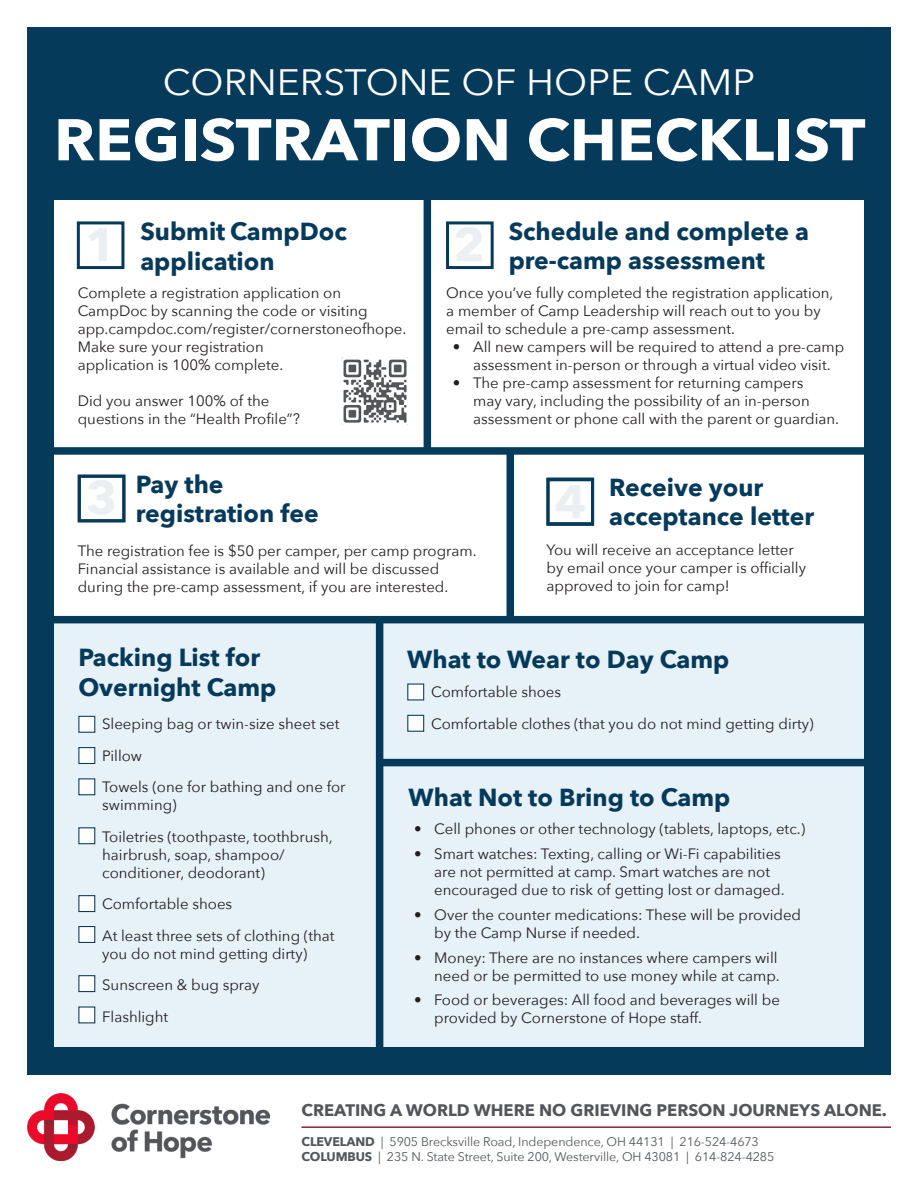
<style>
.page{position:relative;width:918px;height:1188px;background:#fff}
.page>*{position:absolute;margin:0;border:0;box-sizing:border-box;transform-origin:0 0}
.t1{font:700 58.2px "Avenir Next";color:#fff;scale:1.06 1}
.t2{font:36.6px "Avenir Next";color:#fff;scale:1.06 1}
.t3{font:700 24.6px/29.5px "Avenir Next";color:#063a5a}
.t4{font:700 16.65px "Avenir Next";color:#535659}
.t5{font:15px/18px "Avenir Next";color:#231f20}
.t6{font:12.45px "Avenir Next";letter-spacing:-.01em;color:#535659}
.s1{font-weight:700}
</style>
<div class="page">
<div style="left:27px;top:27px;width:864px;height:1048px;background:#063a5a"></div>
<div style="left:54px;top:200px;width:810px;height:847px;background:#fff"></div>
<div style="left:54px;top:623px;width:810px;height:424px;background:#e6f1f8"></div>
<div style="left:44px;top:447px;width:833px;height:8px;background:#063a5a"></div>
<div style="left:424px;top:189px;width:7px;height:265px;background:#063a5a"></div>
<div style="left:507px;top:449px;width:7px;height:171px;background:#063a5a"></div>
<div style="left:38px;top:616px;width:833px;height:7px;background:#063a5a"></div>
<div style="left:77px;top:221px;width:47px;height:48px;border:3px solid #063a5a"></div>
<div style="left:446px;top:221px;width:48px;height:48px;border:3px solid #063a5a"></div>
<div style="left:78px;top:475px;width:47px;height:47px;border:3px solid #063a5a"></div>
<div style="left:546px;top:478px;width:48px;height:48px;border:3px solid #063a5a"></div>
<div style="left:380px;top:759px;width:484px;height:7px;background:#063a5a"></div>
<img style="left:27px;top:1093px;width:243px;height:68px">
<hr style="left:301px;top:1126px;width:590px;height:2px;background:#862333">
<div style="left:78px;top:716px;width:17px;height:17px;background:#fff;border:1px solid #063a5a"></div>
<div style="left:78px;top:747px;width:17px;height:17px;background:#fff;border:1px solid #063a5a"></div>
<div style="left:78px;top:778px;width:17px;height:17px;background:#fff;border:1px solid #063a5a"></div>
<div style="left:376px;top:620px;width:7px;height:429px;background:#063a5a"></div>
<div style="left:78px;top:827px;width:17px;height:17px;background:#fff;border:1px solid #063a5a"></div>
<div style="left:78px;top:895px;width:17px;height:17px;background:#fff;border:1px solid #063a5a"></div>
<div style="left:78px;top:926px;width:17px;height:17px;background:#fff;border:1px solid #063a5a"></div>
<div style="left:78px;top:975px;width:17px;height:17px;background:#fff;border:1px solid #063a5a"></div>
<div style="left:78px;top:1006px;width:17px;height:17px;background:#fff"></div>
<div style="left:407px;top:684px;width:17px;height:16px;background:#fff;border:1px solid #063a5a"></div>
<div style="left:407px;top:715px;width:17px;height:17px;background:#fff;border:1px solid #063a5a"></div>
<img style="left:342px;top:357px;width:67px;height:67px">
<p class="t2" style="left:163px;top:52px;width:560px">CORNERSTONE OF HOPE CAMP</p>
<p class="t1" style="left:54px;top:90px;width:767px">REGISTRATION CHECKLIST</p>
<p class="t3" style="left:140px;top:216px;width:208px">Submit CampDoc application</p>
<p class="t5" style="left:78px;top:283px;width:330px">Complete a registration application on CampDoc by scanning the code or visiting app.campdoc.com/register/cornerstoneofhope.<br>Make sure your registration<br>application is 100% complete.</p>
<p class="t5" style="left:78px;top:391px;width:224px">Did you answer 100% of the questions in the “Health Profile”?</p>
<p class="t3" style="left:136px;top:469px;width:184px">Pay the registration fee</p>
<p class="t3" style="left:509px;top:216px;width:302px">Schedule and complete a pre-camp assessment</p>
<p class="t5" style="left:446px;top:283px;width:389px">Once you’ve fully completed the registration application, a member of Camp Leadership will reach out to you by email to schedule a pre-camp assessment.</p>
<p class="t5" style="left:453px;top:337px;width:393px;text-align:center">• All new campers will be required to attend a pre-camp assessment in-person or through a virtual video visit.</p>
<p class="t5" style="left:473px;top:373px;width:367px;text-indent:-20px">• The pre-camp assessment for returning campers<br>may vary, including the possibility of an in-person assessment or phone call with the parent or guardian.</p>
<p class="t3" style="left:609px;top:472px;width:207px">Receive your acceptance letter</p>
<p class="t5" style="left:78px;top:541px;width:400px">The registration fee is $50 per camper, per camp program.<br>Financial assistance is available and will be discussed during the pre-camp assessment, if you are interested.</p>
<p class="t5" style="left:546px;top:540px;width:261px">You will receive an acceptance letter by email once your camper is officially approved to join for camp!</p>
<p class="t3" style="left:78px;top:643px;width:199px">Packing List for<br>Overnight Camp</p>
<p class="t5" style="left:102px;top:714px;width:239px">Sleeping bag or twin-size sheet set</p>
<p class="t5" style="left:102px;top:746px;width:42px">Pillow</p>
<p class="t5" style="left:102px;top:777px;width:245px">Towels (one for bathing and one for swimming)</p>
<p class="t5" style="left:102px;top:827px;width:232px">Toiletries (toothpaste, toothbrush, hairbrush, soap, shampoo/ conditioner, deodorant)</p>
<p class="t5" style="left:102px;top:894px;width:132px">Comfortable shoes</p>
<p class="t5" style="left:102px;top:926px;width:234px">At least three sets of clothing (that you do not mind getting dirty)</p>
<p class="t5" style="left:102px;top:975px;width:159px">Sunscreen &amp; bug spray</p>
<p class="t5" style="left:102px;top:1007px;width:68px">Flashlight</p>
<p class="t3" style="left:407px;top:644px;width:324px">What to Wear to Day Camp</p>
<p class="t5" style="left:431px;top:682px;width:132px">Comfortable shoes</p>
<p class="t5" style="left:431px;top:714px;width:384px">Comfortable clothes (that you do not mind getting dirty)</p>
<p class="t3" style="left:409px;top:782px;width:323px">What Not to Bring to Camp</p>
<p class="t5" style="left:414px;top:820px;width:393px">• Cell phones or other technology (tablets, laptops, etc.)</p>
<p class="t5" style="left:434px;top:844px;width:352px;text-indent:-20px">• Smart watches: Texting, calling or Wi-Fi capabilities are not permitted at camp. Smart watches are not encouraged due to risk of getting lost or damaged.</p>
<p class="t5" style="left:434px;top:905px;width:368px;text-indent:-20px">• Over the counter medications: These will be provided by the Camp Nurse if needed.</p>
<p class="t5" style="left:414px;top:948px;width:367px;text-align:right">• Money: There are no instances where campers will need or be permitted to use money while at camp.</p>
<p class="t5" style="left:434px;top:991px;width:347px;text-indent:-20px">• Food or beverages: All food and beverages will be provided by Cornerstone of Hope staff.</p>
<p class="t4" style="left:301px;top:1096px;width:587px">CREATING A WORLD WHERE NO GRIEVING PERSON JOURNEYS ALONE.</p>
<p class="t6" style="left:301px;top:1131px;width:459px"><span class="s1">CLEVELAND</span> | 5905 Brecksville Road, Independence, OH 44131 | 216-524-4673</p>
<p class="t6" style="left:301px;top:1146px;width:474px"><span class="s1">COLUMBUS</span> | 235 N. State Street, Suite 200, Westerville, OH 43081 | 614-824-4285</p>
</div>
